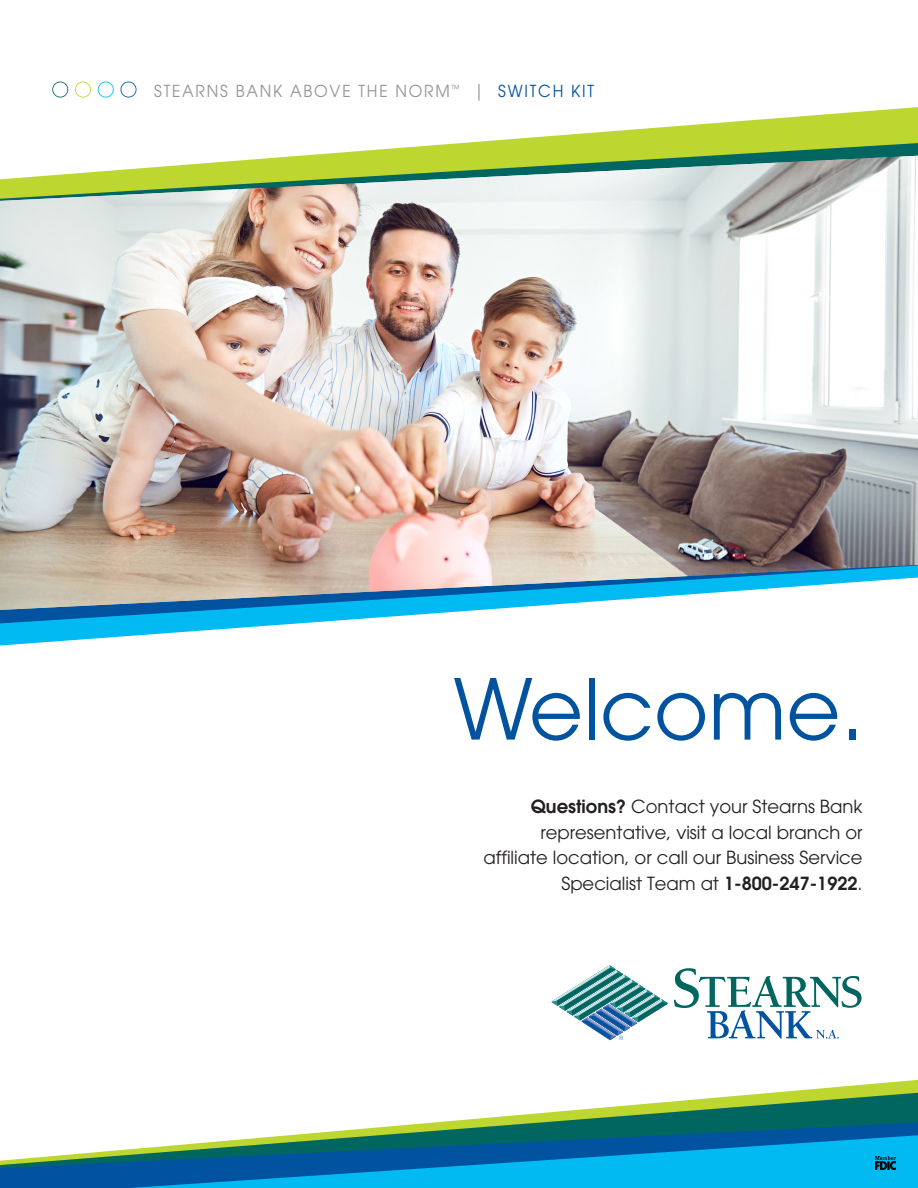
<style>
.page{position:relative;width:918px;height:1188px;background:#fff}
.page>*{position:absolute;margin:0;border:0;box-sizing:border-box;transform-origin:0 0}
.t1{font:83.25px "Avant Garde";color:#0153a0}
.t2{font:18px/25.5px "Avant Garde";color:#231f20;text-align:right}
.t3{font:16.5px "Avant Garde";letter-spacing:.11em;color:#939598;scale:.95 1}
.s1{color:#0153a0}
.s2{font-weight:600}
</style>
<div class="page">
<svg style="left:769px;top:1080px;width:149px;height:13px"></svg>
<svg style="left:429px;top:1093px;width:489px;height:30px"></svg>
<svg style="left:0;top:610px;width:479px;height:36px"></svg>
<svg style="left:297px;top:107px;width:621px;height:49px"></svg>
<svg style="left:52px;top:82px;width:16px;height:16px"></svg>
<svg style="left:75px;top:82px;width:16px;height:16px"></svg>
<svg style="left:98px;top:82px;width:16px;height:16px"></svg>
<svg style="left:120px;top:82px;width:16px;height:16px"></svg>
<img style="left:0;top:156px;width:918px;height:454px">
<svg style="left:674px;top:968px;width:188px;height:71px"></svg>
<svg style="left:551px;top:965px;width:117px;height:75px"></svg>
<svg style="left:0;top:1123px;width:918px;height:65px;background:#2d97b8"></svg>
<img style="left:875px;top:1157px;width:21px;height:13px">
<p class="t3" style="left:154px;top:82px;width:465px">STEARNS BANK ABOVE THE NORM<sup>™</sup> | <span class="s1">SWITCH KIT</span></p>
<p class="t1" style="left:453px;top:660px;width:412px">Welcome.</p>
<p class="t2" style="left:483px;top:794px;width:381px"><span class="s2">Questions?</span> Contact your Stearns Bank representative, visit a local branch or affiliate location, or call our Business Service Specialist Team at <span class="s2">1-800-247-1922</span>.</p>
</div>
